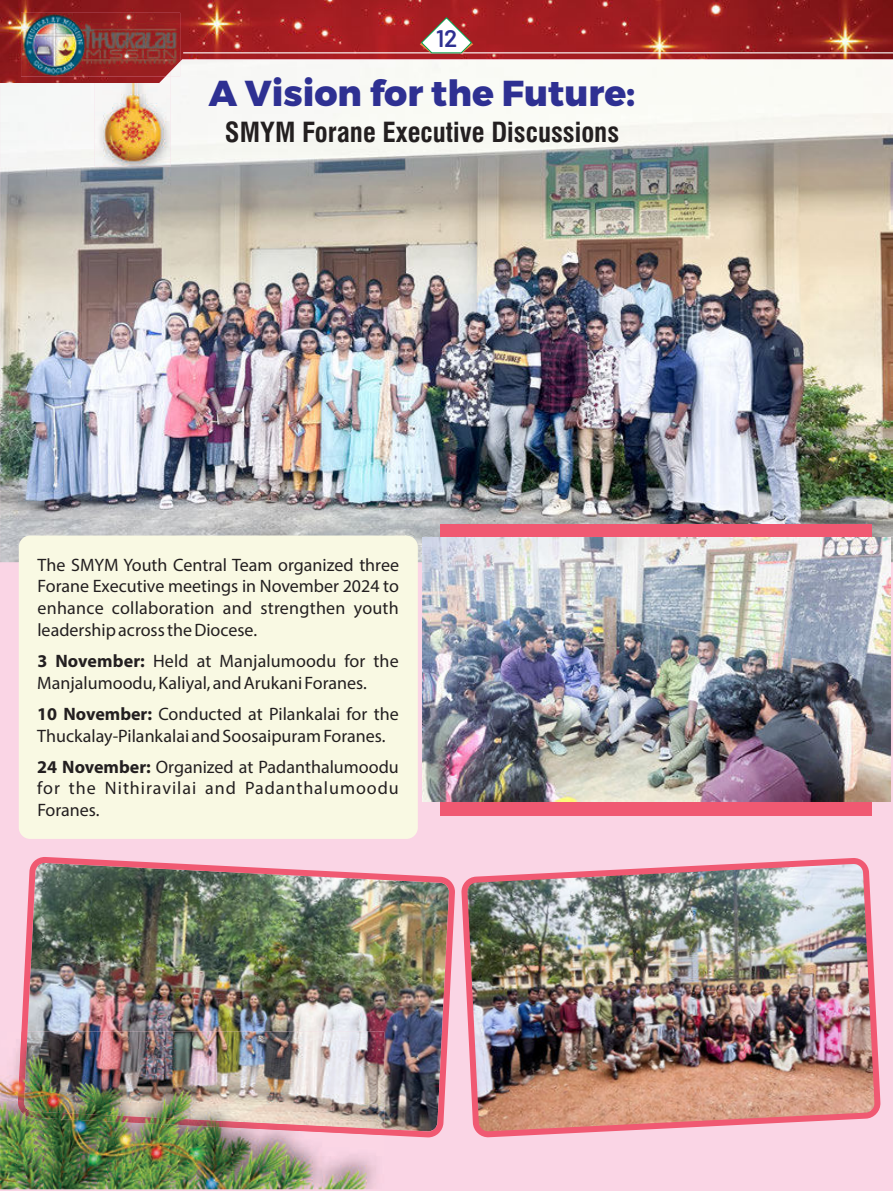
<style>
.page{position:relative;width:893px;height:1191px;background:#fad5e5}
.page>*{position:absolute;margin:0;border:0;box-sizing:border-box;transform-origin:0 0}
.t1{font:800 36px "Montserrat";color:#2e3092}
.t2{font:700 condensed 27px "Swiss 721 BT";color:#231f20}
.t3{font:600 24px "Barlow";color:#2e3092}
.t4{font:18px/21.6px "Myriad Pro";color:#231f20;text-align:justify}
.s1{font-weight:700}
</style>
<div class="page">
<img style="left:0;top:83px;width:893px;height:479px">
<img style="left:95px;top:83px;width:76px;height:83px">
<div style="left:440px;top:523px;width:432px;height:292px;background:#f05972"></div>
<img style="left:0;top:0;width:893px;height:83px">
<img style="left:21px;top:13px;width:159px;height:63px">
<hr style="left:183px;top:52px;width:710px;height:1px;background:#fff">
<svg style="left:420px;top:17px;width:53px;height:37px;background:#ca9a95"></svg>
<div style="left:19px;top:535px;width:399px;height:304px;background:#f9f9e3;border-radius:11px"></div>
<img style="left:423px;top:538px;width:467px;height:263px">
<img style="left:21px;top:857px;width:434px;height:280px">
<img style="left:461px;top:858px;width:420px;height:280px">
<img style="left:0;top:1053px;width:384px;height:136px">
<img style="left:18px;top:1031px;width:366px;height:104px">
<h3 class="t3" style="left:436px;top:23px;width:23px">12</h3>
<h1 class="t1" style="left:209px;top:71px;width:428px">A Vision for the Future:</h1>
<h2 class="t2" style="left:225px;top:115px;width:396px">SMYM Forane Executive Discussions</h2>
<p class="t4" style="left:37px;top:554px;width:363px">The SMYM Youth Central Team organized three Forane Executive meetings in November 2024 to enhance collaboration and strengthen youth leadership across the Diocese.</p>
<p class="t4" style="left:37px;top:650px;width:363px"><span class="s1">3 November:</span> Held at Manjalumoodu for the<br>Manjalumoodu, Kaliyal, and Arukani Foranes.</p>
<p class="t4" style="left:37px;top:703px;width:363px"><span class="s1">10 November:</span> Conducted at Pilankalai for the<br>Thuckalay-Pilankalai and Soosaipuram Foranes.</p>
<p class="t4" style="left:37px;top:755px;width:363px"><span class="s1">24 November:</span> Organized at Padanthalumoodu for the Nithiravilai and Padanthalumoodu Foranes.</p>
</div>
